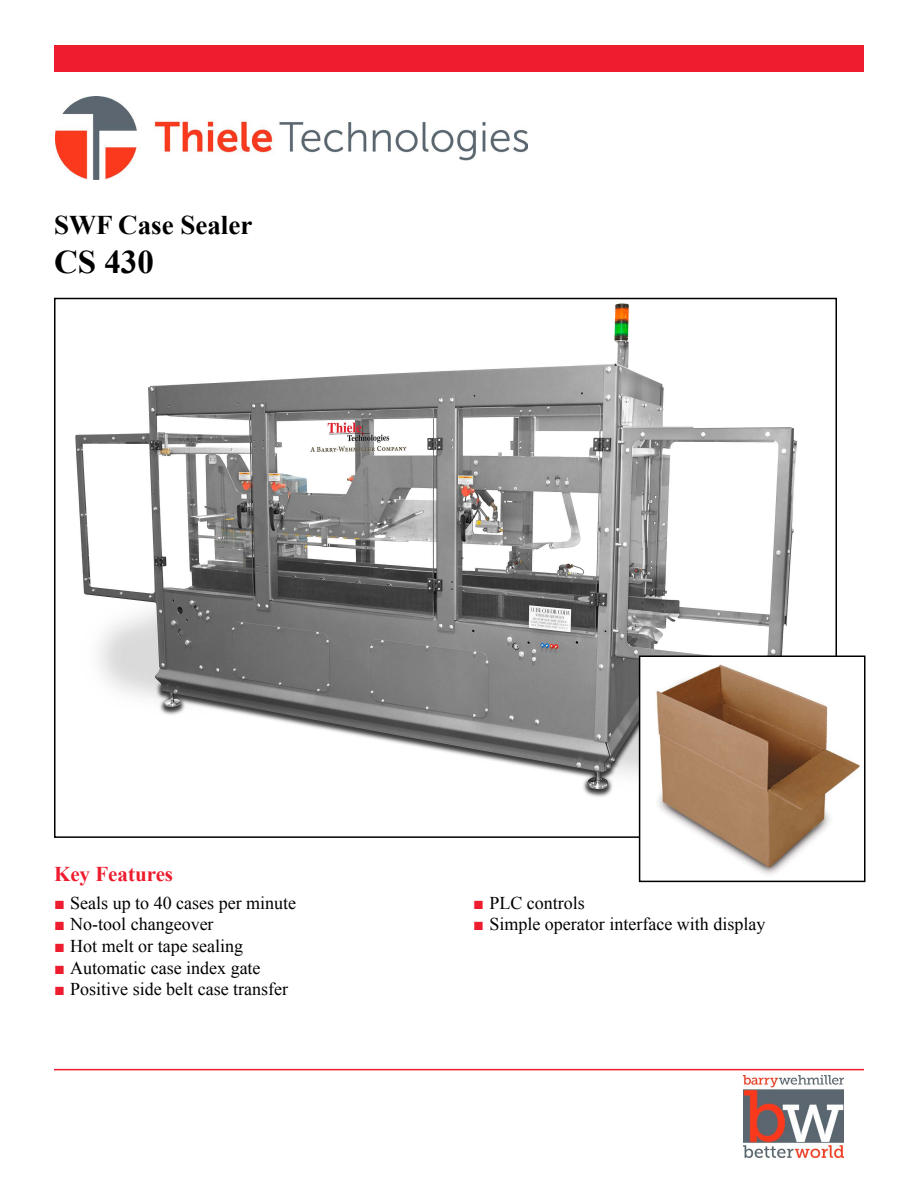
<style>
.page{position:relative;width:918px;height:1188px;background:#fff}
.page>*{position:absolute;margin:0;border:0;box-sizing:border-box;transform-origin:0 0}
.t1{font:700 33px "Times New Roman";color:#000}
.t2{font:700 27px "Times New Roman";color:#000}
.t3{font:700 21px "Times New Roman";color:#ed1c2e}
.t4{font:18px "Times New Roman";color:#000}
.s1{color:#ed1c2e}
</style>
<div class="page">
<div style="left:54px;top:45px;width:810px;height:27px;background:#ed1c2e"></div>
<img style="left:56px;top:97px;width:471px;height:82px">
<hr style="left:54px;top:1069px;width:810px;height:1px;background:#ed1c2e">
<img style="left:743px;top:1075px;width:101px;height:83px">
<img style="left:75px;top:303px;width:740px;height:508px">
<img style="left:642px;top:659px;width:218px;height:216px">
<div style="left:639px;top:656px;width:227px;height:226px;border:2px solid #000"></div>
<h2 class="t2" style="left:54px;top:206px;width:200px">SWF Case Sealer</h2>
<h1 class="t1" style="left:54px;top:240px;width:101px">CS 430</h1>
<p class="t3" style="left:54px;top:859px;width:121px">Key Features</p>
<p class="t4" style="left:54px;top:891px;width:244px"><span class="s1">■</span> Seals up to 40 cases per minute</p>
<p class="t4" style="left:54px;top:912px;width:161px"><span class="s1">■</span> No-tool changeover</p>
<p class="t4" style="left:54px;top:934px;width:191px"><span class="s1">■</span> Hot melt or tape sealing</p>
<p class="t4" style="left:54px;top:955px;width:208px"><span class="s1">■</span> Automatic case index gate</p>
<p class="t4" style="left:54px;top:977px;width:236px"><span class="s1">■</span> Positive side belt case transfer</p>
<p class="t4" style="left:473px;top:891px;width:113px"><span class="s1">■</span> PLC controls</p>
<p class="t4" style="left:473px;top:912px;width:294px"><span class="s1">■</span> Simple operator interface with display</p>
</div>
